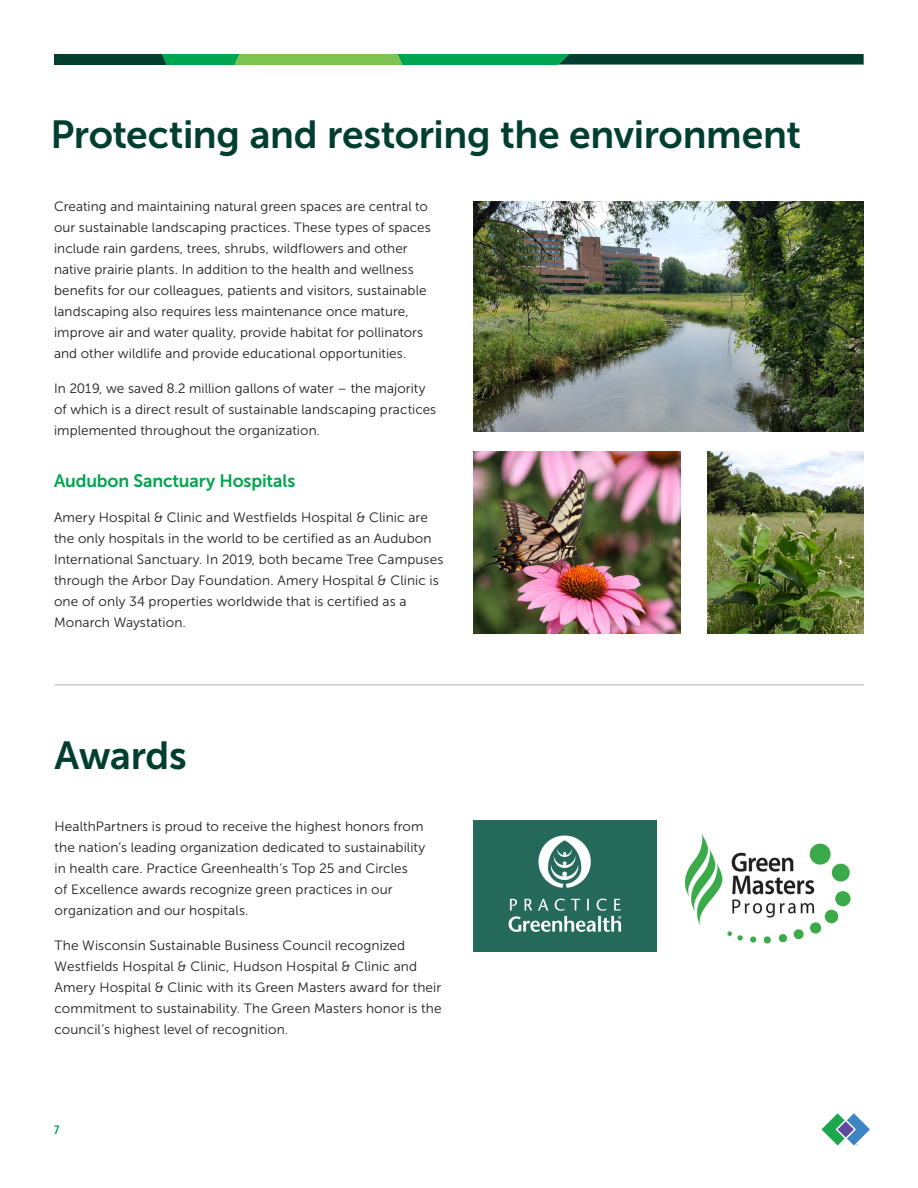
<style>
.page{position:relative;width:918px;height:1188px;background:#fff}
.page>*{position:absolute;margin:0;border:0;box-sizing:border-box;transform-origin:0 0}
.FLYER_H1__Header{font:39px "Museo Sans 700";letter-spacing:-.01em;color:#003f2f}
.SUB{font:18px "Museo Sans 700";letter-spacing:-.005em;color:#00a54f}
.OE_Body{font:13.5px/21px "Museo Sans 300";letter-spacing:.005em;color:#1e1d1e}
.t1{font:12px "Museo Sans Cond 700";color:#00a54f}
</style>
<div class="page">
<svg style="left:54px;top:54px;width:810px;height:11px;background:#1d7a42"></svg>
<svg style="left:822px;top:1113px;width:48px;height:33px"></svg>
<hr style="left:55px;top:685px;width:809px;height:1px;background:#b2b5b9">
<img style="left:473px;top:201px;width:391px;height:231px">
<img style="left:473px;top:452px;width:207px;height:182px">
<img style="left:708px;top:452px;width:156px;height:182px">
<img style="left:473px;top:821px;width:183px;height:130px">
<img style="left:684px;top:833px;width:167px;height:111px">
<p class="FLYER_H1__Header" style="left:51px;top:113px;width:752px">Protecting and restoring the environment</p>
<p class="OE_Body" style="left:54px;top:196px;width:378px">Creating and maintaining natural green spaces are central to our sustainable landscaping practices. These types of spaces include rain gardens, trees, shrubs, wildflowers and other native prairie plants. In addition to the health and wellness benefits for our colleagues, patients and visitors, sustainable landscaping also requires less maintenance once mature, improve air and water quality, provide habitat for pollinators and other wildlife and provide educational opportunities.</p>
<p class="OE_Body" style="left:54px;top:378px;width:384px">In 2019, we saved 8.2 million gallons of water – the majority of which is a direct result of sustainable landscaping practices implemented throughout the organization.</p>
<p class="SUB" style="left:54px;top:471px;width:243px">Audubon Sanctuary Hospitals</p>
<p class="OE_Body" style="left:54px;top:507px;width:391px">Amery Hospital &amp; Clinic and Westfields Hospital &amp; Clinic are the only hospitals in the world to be certified as an Audubon International Sanctuary. In 2019, both became Tree Campuses through the Arbor Day Foundation. Amery Hospital &amp; Clinic is one of only 34 properties worldwide that is certified as a Monarch Waystation.</p>
<p class="FLYER_H1__Header" style="left:55px;top:734px;width:134px">Awards</p>
<p class="OE_Body" style="left:55px;top:816px;width:372px">HealthPartners is proud to receive the highest honors from the nation’s leading organization dedicated to sustainability in health care. Practice Greenhealth’s Top 25 and Circles<br>of Excellence awards recognize green practices in our organization and our hospitals.</p>
<p class="OE_Body" style="left:55px;top:935px;width:388px">The Wisconsin Sustainable Business Council recognized Westfields Hospital &amp; Clinic, Hudson Hospital &amp; Clinic and Amery Hospital &amp; Clinic with its Green Masters award for their commitment to sustainability. The Green Masters honor is the council’s highest level of recognition.</p>
<p class="t1" style="left:54px;top:1123px;width:7px">7</p>
</div>
